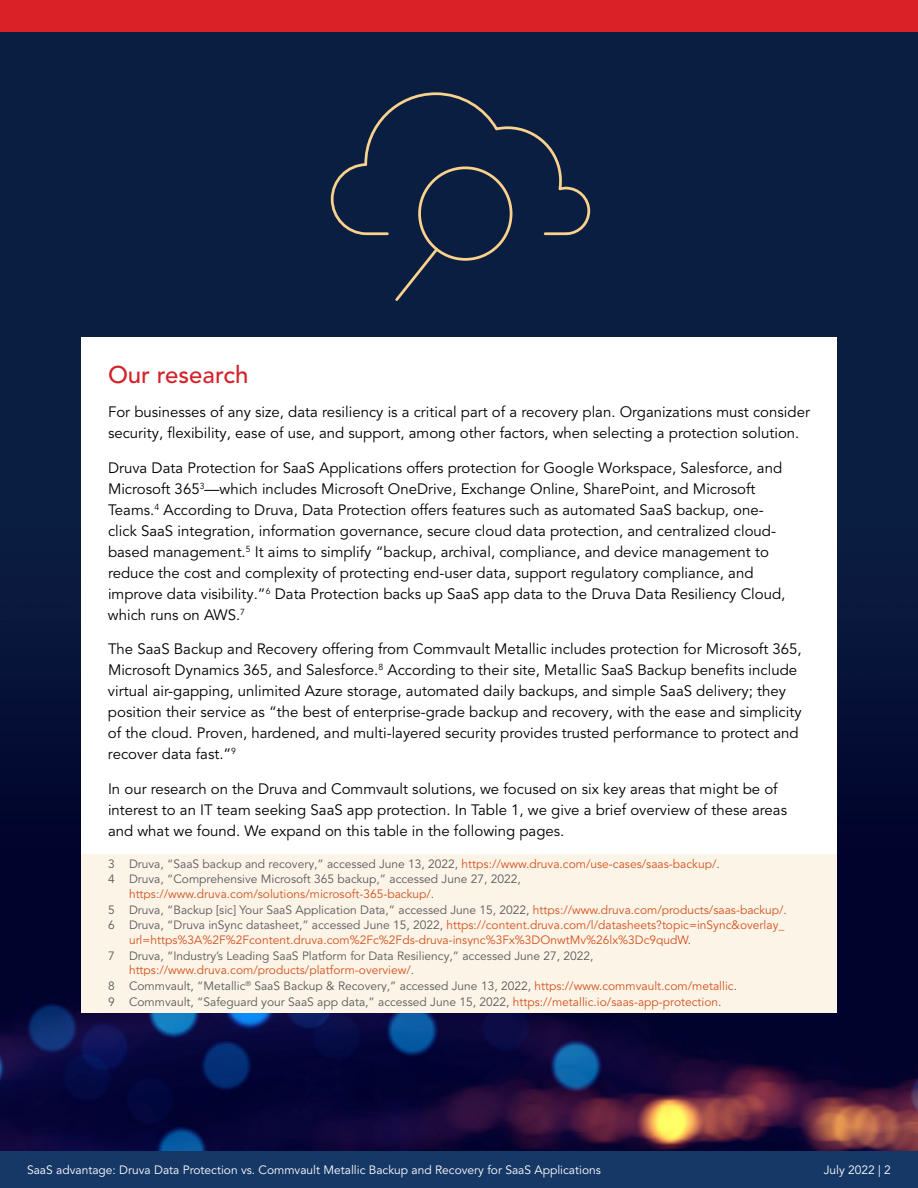
<style>
.page{position:relative;width:918px;height:1188px;background:#fff}
.page>*{position:absolute;margin:0;border:0;box-sizing:border-box;transform-origin:0 0}
.t1{font:500 24px "Avenir LT Pro";color:#d2232a}
.t2{font:15px/21px "Avenir LT Pro";color:#000}
.t3{font:12px/15.8px "Avenir LT Pro";color:#d2521b}
.t4{font:12px/15.8px "Avenir LT Pro";color:#58595b}
.t5{font:12px "Avenir LT Pro";color:#fff}
.s1{color:#d2521b}
.s2{color:#58595b}
</style>
<div class="page">
<div style="left:0;top:14px;width:918px;height:1137px;background:#0a1e41"></div>
<img style="left:0;top:670px;width:918px;height:481px">
<div style="left:81px;top:338px;width:756px;height:674px;background:#fff"></div>
<div style="left:81px;top:854px;width:756px;height:23px;background:#fdf4e8"></div>
<div style="left:81px;top:870px;width:756px;height:38px;background:#fdf4e8"></div>
<div style="left:81px;top:900px;width:756px;height:23px;background:#fdf4e8"></div>
<div style="left:81px;top:916px;width:756px;height:38px;background:#fdf4e8"></div>
<div style="left:81px;top:946px;width:756px;height:38px;background:#fdf4e8"></div>
<div style="left:81px;top:976px;width:756px;height:24px;background:#fdf4e8"></div>
<div style="left:81px;top:992px;width:756px;height:20px;background:#fdf4e8"></div>
<svg style="left:395px;top:245px;width:46px;height:56px"></svg>
<svg style="left:330px;top:92px;width:261px;height:144px"></svg>
<div style="left:756px;top:1151px;width:162px;height:37px;background:#163866"></div>
<div style="left:0;top:1151px;width:796px;height:37px;background:#163866"></div>
<div style="left:0;top:0;width:918px;height:32px;background:#da2128"></div>
<h1 class="t1" style="left:108px;top:360px;width:142px">Our research</h1>
<p class="t2" style="left:108px;top:402px;width:703px">For businesses of any size, data resiliency is a critical part of a recovery plan. Organizations must consider security, flexibility, ease of use, and support, among other factors, when selecting a protection solution.</p>
<p class="t2" style="left:108px;top:457px;width:679px">Druva Data Protection for SaaS Applications offers protection for Google Workspace, Salesforce, and Microsoft 365<sup>3</sup>—which includes Microsoft OneDrive, Exchange Online, SharePoint, and Microsoft Teams.<sup>4</sup> According to Druva, Data Protection offers features such as automated SaaS backup, one&shy;click SaaS integration, information governance, secure cloud data protection, and centralized cloud&shy;based management.<sup>5</sup> It aims to simplify “backup, archival, compliance, and device management to reduce the cost and complexity of protecting end-user data, support regulatory compliance, and improve data visibility.”<sup>6</sup> Data Protection backs up SaaS app data to the Druva Data Resiliency Cloud, which runs on AWS.<sup>7</sup></p>
<p class="t2" style="left:108px;top:639px;width:695px">The SaaS Backup and Recovery offering from Commvault Metallic includes protection for Microsoft 365, Microsoft Dynamics 365, and Salesforce.<sup>8</sup> According to their site, Metallic SaaS Backup benefits include virtual air-gapping, unlimited Azure storage, automated daily backups, and simple SaaS delivery; they position their service as “the best of enterprise-grade backup and recovery, with the ease and simplicity of the cloud. Proven, hardened, and multi-layered security provides trusted performance to protect and recover data fast.”<sup>9</sup></p>
<p class="t2" style="left:108px;top:778px;width:681px">In our research on the Druva and Commvault solutions, we focused on six key areas that might be of interest to an IT team seeking SaaS app protection. In Table 1, we give a brief overview of these areas and what we found. We expand on this table in the following pages.</p>
<p class="t4" style="left:108px;top:856px;width:613px">3 Druva, “SaaS backup and recovery,” accessed June 13, 2022, <span class="s1">https://www.druva.com/use-cases/saas-backup/</span>.<br>4 Druva, “Comprehensive Microsoft 365 backup,” accessed June 27, 2022,</p>
<p class="t3" style="left:108px;top:886px;width:680px;text-indent:21px">https://www.druva.com/solutions/microsoft-365-backup/<span class="s2">.<br>5 Druva, “Backup [sic] Your SaaS Application Data,” accessed June 15, 2022,</span> https://www.druva.com/products/saas-backup/<span class="s2">.<br>6 Druva, “Druva inSync datasheet,” accessed June 15, 2022,</span> https://content.druva.com/l/datasheets?topic=inSync&amp;overlay_</p>
<p class="t3" style="left:108px;top:932px;width:585px;text-indent:21px">url=https%3A%2F%2Fcontent.druva.com%2Fc%2Fds-druva-insync%3Fx%3DOnwtMv%26lx%3Dc9qudW<span class="s2">.<br>7 Druva, “Industry’s Leading SaaS Platform for Data Resiliency,” accessed June 27, 2022,</span></p>
<p class="t3" style="left:108px;top:962px;width:631px;text-indent:21px">https://www.druva.com/products/platform-overview/<span class="s2">.<br>8 Commvault, “Metallic</span><sup>®</sup> <span class="s2">SaaS Backup &amp; Recovery,” accessed June 13, 2022,</span> https://www.commvault.com/metallic<span class="s2">.<br>9 Commvault, “Safeguard your SaaS app data,” accessed June 15, 2022,</span> https://metallic.io/saas-app-protection<span class="s2">.</span></p>
<p class="t5" style="left:27px;top:1163px;width:575px">SaaS advantage: Druva Data Protection vs. Commvault Metallic Backup and Recovery for SaaS Applications</p>
<p class="t5" style="left:824px;top:1163px;width:69px">July 2022 | 2</p>
</div>
